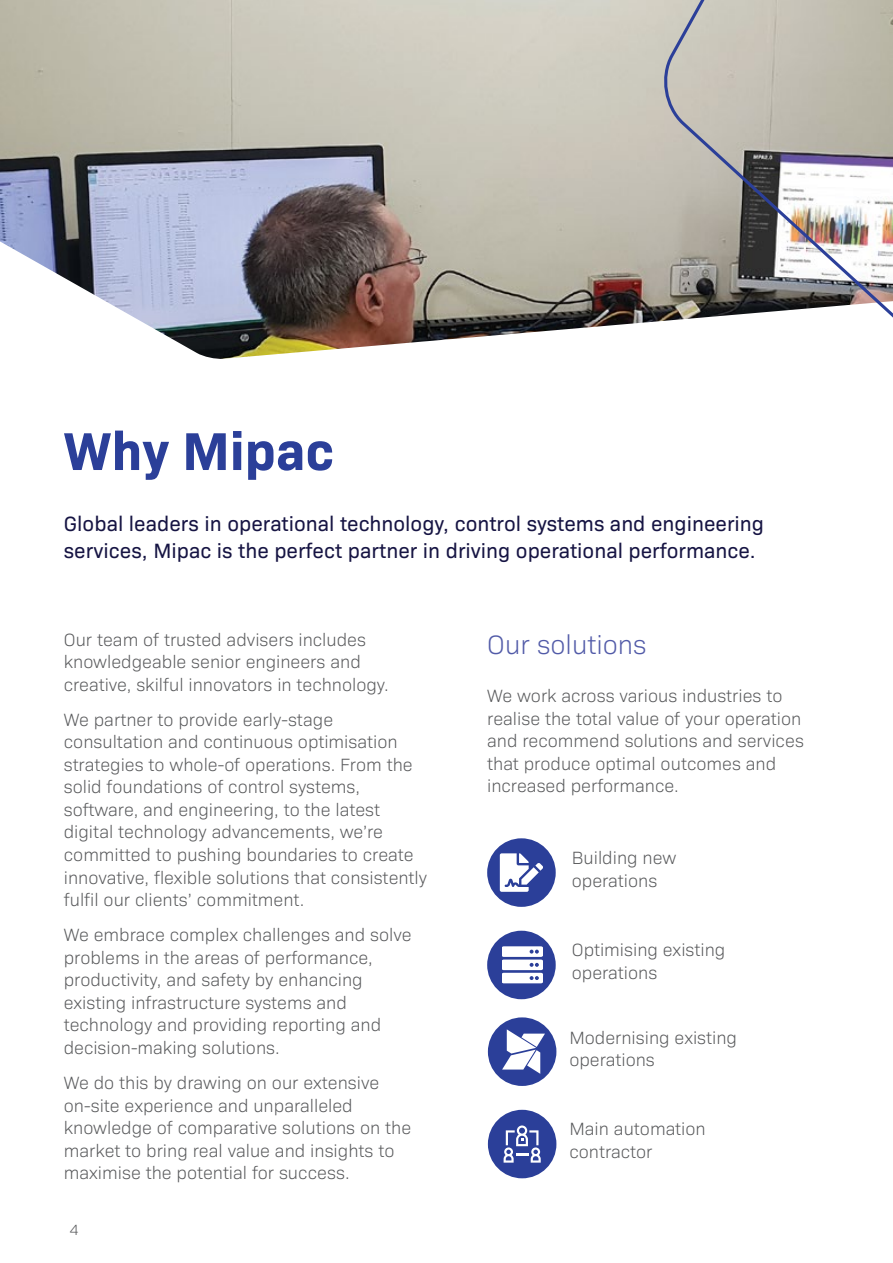
<style>
.page{position:relative;width:893px;height:1263px;background:#fff}
.page>*{position:absolute;margin:0;border:0;box-sizing:border-box;transform-origin:0 0}
.t1{font:700 54px "Bio Sans";color:#2b3f99}
.t2{font:300 27px "Bio Sans";color:#525ba8}
.t3{font:21px/27px "Bio Sans";color:#161443}
.t4{font:300 18px/22.5px "Bio Sans";color:#58595b}
.t5{font:300 15px "Bio Sans";color:#58595b}
</style>
<div class="page">
<img style="left:0;top:0;width:656px;height:359px">
<div style="left:487px;top:931px;width:69px;height:68px;background:#2b3f99;border-radius:50%"></div>
<svg style="left:502px;top:946px;width:40px;height:37px"></svg>
<div style="left:487px;top:838px;width:69px;height:69px;background:#2b3f99;border-radius:50%"></div>
<svg style="left:500px;top:853px;width:43px;height:39px"></svg>
<div style="left:488px;top:1017px;width:68px;height:69px;background:#2b3f99;border-radius:50%"></div>
<svg style="left:502px;top:1029px;width:43px;height:45px"></svg>
<div style="left:488px;top:1110px;width:68px;height:68px;background:#2b3f99;border-radius:50%"></div>
<svg style="left:504px;top:1125px;width:37px;height:37px"></svg>
<svg style="left:656px;top:0;width:237px;height:322px;background:#b2afa9"></svg>
<h1 class="t1" style="left:64px;top:410px;width:271px">Why Mipac</h1>
<p class="t3" style="left:64px;top:509px;width:702px">Global leaders in operational technology, control systems and engineering services, Mipac is the perfect partner in driving operational performance.</p>
<p class="t4" style="left:64px;top:627px;width:327px">Our team of trusted advisers includes knowledgeable senior engineers and creative, skilful innovators in technology.</p>
<p class="t4" style="left:64px;top:707px;width:365px">We partner to provide early-stage consultation and continuous optimisation strategies to whole-of operations. From the solid foundations of control systems, software, and engineering, to the latest digital technology advancements, we’re committed to pushing boundaries to create innovative, flexible solutions that consistently fulfil our clients’ commitment.</p>
<p class="t4" style="left:64px;top:922px;width:349px">We embrace complex challenges and solve problems in the areas of performance, productivity, and safety by enhancing existing infrastructure systems and technology and providing reporting and decision-making solutions.</p>
<p class="t4" style="left:64px;top:1070px;width:349px">We do this by drawing on our extensive on‑site experience and unparalleled knowledge of comparative solutions on the market to bring real value and insights to maximise the potential for success.</p>
<p class="t5" style="left:69px;top:1219px;width:11px">4</p>
<h2 class="t2" style="left:487px;top:625px;width:161px">Our solutions</h2>
<p class="t4" style="left:487px;top:683px;width:318px">We work across various industries to realise the total value of your operation and recommend solutions and services that produce optimal outcomes and increased performance.</p>
<p class="t4" style="left:572px;top:845px;width:106px">Building new operations</p>
<p class="t4" style="left:572px;top:937px;width:155px">Optimising existing operations</p>
<p class="t4" style="left:569px;top:1025px;width:169px">Modernising existing operations</p>
<p class="t4" style="left:569px;top:1116px;width:138px">Main automation contractor</p>
</div>
